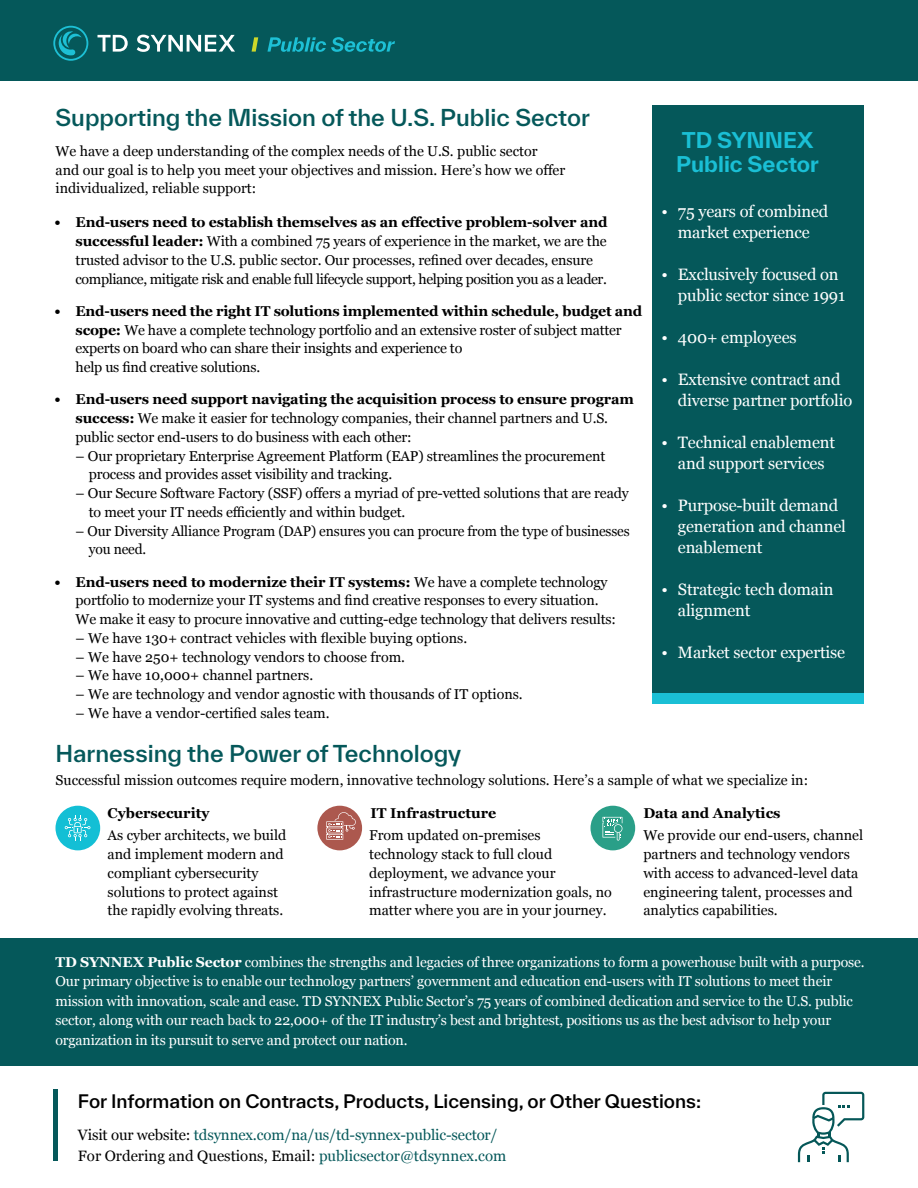
<style>
.page{position:relative;width:918px;height:1188px;background:#fff}
.page>*{position:absolute;margin:0;border:0;box-sizing:border-box;transform-origin:0 0}
.t1{font:500 22.5px "TWK Everett";color:#05585a}
.t2{font:700 21px/24px "TWK Everett";color:#1abfd5}
.t3{font:500 18px "TWK Everett";color:#000}
.t4{font:16.5px/21px "Georgia";letter-spacing:-.01em;color:#fff}
.t5{font:15px/21px "Georgia";color:#05585a}
.t6{font:14.25px/18.8px "Georgia";letter-spacing:-.01em;color:#000}
.t7{font:14.25px/19.5px "Georgia";letter-spacing:-.01em;color:#fff}
.t8{font:700 14.25px "Georgia";color:#000}
.s1{font-weight:700}
.s2{color:#000}
</style>
<div class="page">
<div style="left:0;top:0;width:918px;height:81px;background:#05585a"></div>
<svg style="left:53px;top:26px;width:35px;height:35px"></svg>
<svg style="left:98px;top:35px;width:30px;height:17px"></svg>
<svg style="left:137px;top:35px;width:98px;height:17px"></svg>
<svg style="left:267px;top:37px;width:128px;height:15px"></svg>
<svg style="left:252px;top:37px;width:6px;height:15px"></svg>
<div style="left:652px;top:105px;width:212px;height:598px;background:#05585a"></div>
<div style="left:652px;top:693px;width:212px;height:10px;background:#1abfd5"></div>
<div style="left:56px;top:806px;width:44px;height:44px;background:#13bfd5;border-radius:50%"></div>
<svg style="left:65px;top:815px;width:25px;height:25px"></svg>
<div style="left:317px;top:806px;width:45px;height:44px;background:#ac584e;border-radius:50%"></div>
<svg style="left:326px;top:812px;width:30px;height:28px"></svg>
<div style="left:591px;top:806px;width:44px;height:44px;background:#2a9f88;border-radius:50%"></div>
<svg style="left:603px;top:817px;width:19px;height:24px"></svg>
<div style="left:0;top:939px;width:918px;height:127px;background:#05585a"></div>
<svg style="left:798px;top:1092px;width:66px;height:70px"></svg>
<div style="left:53px;top:1090px;width:5px;height:71px;background:#05585a"></div>
<h1 class="t1" style="left:56px;top:102px;width:536px">Supporting the Mission of the U.S. Public Sector</h1>
<p class="t6" style="left:56px;top:141px;width:511px">We have a deep understanding of the complex needs of the U.S. public sector<br>and our goal is to help you meet your objectives and mission. Here’s how we offer individualized, reliable support:</p>
<p class="t6" style="left:76px;top:213px;width:533px;text-indent:-21px"><span class="s1">• End-users need to establish themselves as an effective problem-solver and successful leader:</span> With a combined 75 years of experience in the market, we are the trusted advisor to the U.S. public sector. Our processes, refined over decades, ensure compliance, mitigate risk and enable full lifecycle support, helping position you as a leader.</p>
<p class="t6" style="left:76px;top:301px;width:568px;text-indent:-21px"><span class="s1">• End-users need the right IT solutions implemented within schedule, budget and scope:</span> We have a complete technology portfolio and an extensive roster of subject matter experts on board who can share their insights and experience to<br>help us find creative solutions.</p>
<p class="t6" style="left:76px;top:390px;width:560px;text-indent:-21px"><span class="s1">• End-users need support navigating the acquisition process to ensure program success:</span> We make it easier for technology companies, their channel partners and U.S. public sector end-users to do business with each other:</p>
<p class="t6" style="left:89px;top:446px;width:518px;text-indent:-13px">– Our proprietary Enterprise Agreement Platform (EAP) streamlines the procurement process and provides asset visibility and tracking.</p>
<p class="t6" style="left:89px;top:483px;width:542px;text-indent:-13px">– Our Secure Software Factory (SSF) offers a myriad of pre-vetted solutions that are ready to meet your IT needs efficiently and within budget.</p>
<p class="t6" style="left:89px;top:521px;width:543px;text-indent:-13px">– Our Diversity Alliance Program (DAP) ensures you can procure from the type of businesses you need.</p>
<p class="t6" style="left:76px;top:572px;width:542px;text-indent:-21px"><span class="s1">• End-users need to modernize their IT systems:</span> We have a complete technology portfolio to modernize your IT systems and find creative responses to every situation.<br>We make it easy to procure innovative and cutting-edge technology that delivers results:</p>
<p class="t6" style="left:76px;top:628px;width:393px">– We have 130+ contract vehicles with flexible buying options.</p>
<p class="t6" style="left:76px;top:647px;width:331px">– We have 250+ technology vendors to choose from.</p>
<p class="t6" style="left:76px;top:666px;width:239px">– We have 10,000+ channel partners.</p>
<p class="t6" style="left:76px;top:684px;width:449px">– We are technology and vendor agnostic with thousands of IT options.</p>
<p class="t6" style="left:76px;top:703px;width:256px">– We have a vendor-certified sales team.</p>
<h1 class="t1" style="left:56px;top:738px;width:407px">Harnessing the Power of Technology</h1>
<h2 class="t2" style="left:676px;top:128px;width:144px">TD SYNNEX<br>Public Sector</h2>
<p class="t4" style="left:661px;top:200px;width:169px;text-align:center">• 75 years of combined market experience</p>
<p class="t4" style="left:678px;top:263px;width:169px;text-indent:-16px">• Exclusively focused on public sector since 1991</p>
<p class="t4" style="left:661px;top:326px;width:137px">• 400+ employees</p>
<p class="t4" style="left:678px;top:368px;width:176px;text-indent:-16px">• Extensive contract and diverse partner portfolio</p>
<p class="t4" style="left:661px;top:431px;width:175px;text-align:center">• Technical enablement and support services</p>
<p class="t4" style="left:678px;top:494px;width:169px;text-indent:-16px">• Purpose-built demand generation and channel enablement</p>
<p class="t4" style="left:678px;top:578px;width:157px;text-indent:-16px">• Strategic tech domain alignment</p>
<p class="t4" style="left:661px;top:641px;width:185px">• Market sector expertise</p>
<p class="t6" style="left:56px;top:770px;width:754px">Successful mission outcomes require modern, innovative technology solutions. Here’s a sample of what we specialize in:</p>
<p class="t8" style="left:108px;top:802px;width:103px">Cybersecurity</p>
<p class="t8" style="left:370px;top:802px;width:127px">IT Infrastructure</p>
<p class="t8" style="left:643px;top:802px;width:139px">Data and Analytics</p>
<p class="t6" style="left:369px;top:826px;width:244px">From updated on-premises technology stack to full cloud deployment, we advance your infrastructure modernization goals, no matter where you are in your journey.</p>
<p class="t6" style="left:643px;top:826px;width:221px">We provide our end-users, channel partners and technology vendors with access to advanced-level data engineering talent, processes and analytics capabilities.</p>
<p class="t6" style="left:108px;top:826px;width:180px">As cyber architects, we build and implement modern and compliant cybersecurity solutions to protect against the rapidly evolving threats.</p>
<p class="t7" style="left:56px;top:952px;width:811px"><span class="s1">TD SYNNEX Public Sector</span> combines the strengths and legacies of three organizations to form a powerhouse built with a purpose.<br>Our primary objective is to enable our technology partners’ government and education end-users with IT solutions to meet their mission with innovation, scale and ease. TD SYNNEX Public Sector’s 75 years of combined dedication and service to the U.S. public sector, along with our reach back to 22,000+ of the IT industry’s best and brightest, positions us as the best advisor to help your organization in its pursuit to serve and protect our nation.</p>
<p class="t3" style="left:78px;top:1088px;width:625px">For Information on Contracts, Products, Licensing, or Other Questions:</p>
<p class="t5" style="left:78px;top:1123px;width:430px"><span class="s2">Visit our website:</span> tdsynnex.com/na/us/td-synnex-public-sector/<br><span class="s2">For Ordering and Questions, Email:</span> publicsector@tdsynnex.com</p>
</div>
